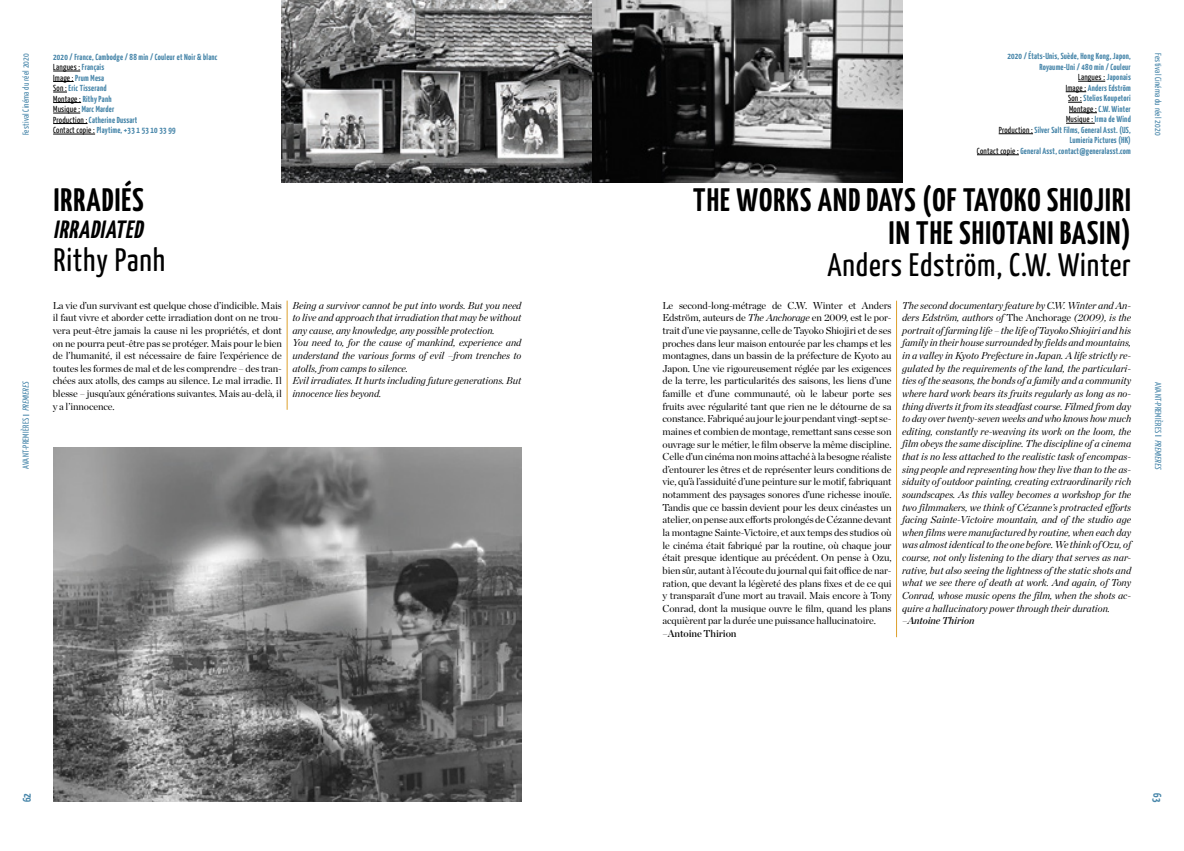
<style>
.page{position:relative;width:1184px;height:851px;background:#fff}
.page>*{position:absolute;margin:0;border:0;box-sizing:border-box;transform-origin:0 0}
.t1{font:700 32.5px/32.5px "Yanone Kaffeesatz";letter-spacing:.035em;color:#000;text-align:right}
.t2{font:32.5px "Yanone Kaffeesatz";letter-spacing:.025em;color:#000}
.t3{font:italic 700 25px "Yanone Kaffeesatz";color:#000}
.t4{font:700 11.25px "Yanone Kaffeesatz";color:#4685a9}
.t5{font:10px/12.6px "Chronicle Display";letter-spacing:-.01em;color:#000;text-align:justify}
.t6{font:italic 10px/12.6px "Chronicle Display";color:#000}
.t7{font:10px "Chronicle Display Semi";letter-spacing:-.01em;color:#000}
.t8{font:italic 10px "Chronicle Display Semi";letter-spacing:-.01em;color:#000}
.t9{font:700 8.75px/10.5px "Yanone Kaffeesatz";letter-spacing:.025em;color:#4685a9;text-align:right}
.t10{font:8.75px "Yanone Kaffeesatz";letter-spacing:.025em;color:#4685a9}
.s1{font-style:italic}
.s2{font-weight:400;color:#000}
.s3{font-style:normal}
</style>
<div class="page">
<hr style="left:287px;top:300px;width:1px;height:109px;background:#dda02c">
<hr style="left:896px;top:300px;width:1px;height:337px;background:#dda02c">
<img style="left:53px;top:447px;width:468px;height:354px">
<img style="left:282px;top:0;width:620px;height:182px">
<svg style="left:1078px;top:81px;width:27px;height:1px"></svg>
<svg style="left:1065px;top:91px;width:21px;height:1px"></svg>
<svg style="left:1068px;top:102px;width:13px;height:1px"></svg>
<svg style="left:1069px;top:112px;width:27px;height:1px"></svg>
<svg style="left:1066px;top:123px;width:28px;height:1px"></svg>
<hr style="left:998px;top:133px;width:35px;height:1px;background:#000">
<hr style="left:977px;top:154px;width:41px;height:1px;background:#000">
<svg style="left:53px;top:71px;width:27px;height:1px"></svg>
<svg style="left:53px;top:81px;width:21px;height:1px"></svg>
<svg style="left:53px;top:92px;width:14px;height:1px"></svg>
<svg style="left:53px;top:102px;width:28px;height:1px"></svg>
<svg style="left:53px;top:113px;width:27px;height:1px"></svg>
<hr style="left:53px;top:123px;width:34px;height:1px;background:#000">
<hr style="left:53px;top:134px;width:42px;height:1px;background:#000">
<p class="t10" style="left:21px;top:135px;width:84px;rotate:-90deg">Festival Cinéma du réel 2020</p>
<p class="t10" style="left:21px;top:469px;width:90px;rotate:-90deg">AVANT-PREMIÈRES <span class="s1">PREMIERES</span></p>
<p class="t9" style="left:53px;top:51px;width:166px;text-align:left">2020 / France, Cambodge / 88 min / Couleur et Noir &amp; blanc<br><span class="s2">Langues :</span> Français<br><span class="s2">Image :</span> Prum Mesa<br><span class="s2">Son :</span> Eric Tisserand<br><span class="s2">Montage :</span> Rithy Panh<br><span class="s2">Musique :</span> Marc Marder<br><span class="s2">Production :</span> Catherine Dussart<br><span class="s2">Contact copie :</span> Playtime, +33 1 53 10 33 99</p>
<h1 class="t1" style="left:54px;top:182px;width:91px">IRRADIÉS</h1>
<h2 class="t3" style="left:54px;top:214px;width:96px">IRRADIATED</h2>
<h1 class="t2" style="left:54px;top:239px;width:113px">Rithy Panh</h1>
<p class="t9" style="left:977px;top:51px;width:155px">2020 / États-Unis, Suède, Hong Kong, Japon,<br>Royaume-Uni / 480 min / Couleur<br><span class="s2">Langues :</span> Japonais<br><span class="s2">Image :</span> Anders Edström<br><span class="s2">Son :</span> Stelios Koupetori<br><span class="s2">Montage :</span> C.W. Winter<br><span class="s2">Musique :</span> Irma de Wind<br><span class="s2">Production :</span> Silver Salt Films, General Asst. (US,<br>Lumieria Pictures (HK)<br><span class="s2">Contact copie :</span> General Asst, contact@generalasst.com</p>
<h1 class="t1" style="left:693px;top:183px;width:439px">THE WORKS AND DAYS (OF TAYOKO SHIOJIRI<br>IN THE SHIOTANI BASIN)</h1>
<h1 class="t2" style="left:827px;top:245px;width:305px">Anders Edström, C.W. Winter</h1>
<p class="t6" style="left:292px;top:298px;width:230px">Being a survivor cannot be put into words. But you need to live and approach that irradiation that may be without any cause, any knowledge, any possible protection.<br>You need to, for the cause of mankind, experience and understand the various forms of evil –from trenches to atolls, from camps to silence.<br>Evil irradiates. It hurts including future generations. But innocence lies beyond.</p>
<p class="t6" style="left:902px;top:298px;width:230px;text-align:justify">The second documentary feature by C.W. Winter and An&shy;ders Edström, authors of <span class="s3">The Anchorage</span> (2009), is the portrait of farming life – the life of Tayoko Shiojiri and his family in their house surrounded by fields and mountains, in a valley in Kyoto Prefecture in Japan. A life strictly re&shy;gulated by the requirements of the land, the particulari&shy;ties of the seasons, the bonds of a family and a community where hard work bears its fruits regularly as long as no&shy;thing diverts it from its steadfast course. Filmed from day to day over twenty-seven weeks and who knows how much editing, constantly re-weaving its work on the loom, the film obeys the same discipline. The discipline of a cinema that is no less attached to the realistic task of encompas&shy;sing people and representing how they live than to the as&shy;siduity of outdoor painting, creating extraordinarily rich soundscapes. As this valley becomes a workshop for the two filmmakers, we think of Cézanne’s protracted efforts facing Sainte-Victoire mountain, and of the studio age when films were manufactured by routine, when each day was almost identical to the one before. We think of Ozu, of course, not only listening to the diary that serves as nar&shy;rative, but also seeing the lightness of the static shots and what we see there of death at work. And again, of Tony Conrad, whose music opens the film, when the shots ac&shy;quire a hallucinatory power through their duration.</p>
<p class="t8" style="left:902px;top:612px;width:74px">–Antoine Thirion</p>
<p class="t5" style="left:53px;top:298px;width:230px">La vie d’un survivant est quelque chose d’indicible. Mais il faut vivre et aborder cette irradiation dont on ne trou&shy;vera peut-être jamais la cause ni les propriétés, et dont on ne pourra peut-être pas se protéger. Mais pour le bien de l’humanité, il est nécessaire de faire l’expérience de toutes les formes de mal et de les comprendre – des tran&shy;chées aux atolls, des camps au silence. Le mal irradie. Il blesse – jusqu’aux générations suivantes. Mais au-delà, il y a l’innocence.</p>
<p class="t5" style="left:662px;top:298px;width:230px">Le second-long-métrage de C.W. Winter et Anders Edström, auteurs de <span class="s1">The Anchorage</span> en 2009, est le por&shy;trait d’une vie paysanne, celle de Tayoko Shiojiri et de ses proches dans leur maison entourée par les champs et les montagnes, dans un bassin de la préfecture de Kyoto au Japon. Une vie rigoureusement réglée par les exigences de la terre, les particularités des saisons, les liens d’une famille et d’une communauté, où le labeur porte ses fruits avec régularité tant que rien ne le détourne de sa constance. Fabriqué au jour le jour pendant vingt-sept se&shy;maines et combien de montage, remettant sans cesse son ouvrage sur le métier, le film observe la même discipline.<br>Celle d’un cinéma non moins attaché à la besogne réaliste d’entourer les êtres et de représenter leurs conditions de vie, qu’à l’assiduité d’une peinture sur le motif, fabriquant notamment des paysages sonores d’une richesse inouïe.<br>Tandis que ce bassin devient pour les deux cinéastes un atelier, on pense aux efforts prolongés de Cézanne devant la montagne Sainte-Victoire, et aux temps des studios où le cinéma était fabriqué par la routine, où chaque jour était presque identique au précédent. On pense à Ozu, bien sûr, autant à l’écoute du journal qui fait office de nar&shy;ration, que devant la légèreté des plans fixes et de ce qui y transparaît d’une mort au travail. Mais encore à Tony Conrad, dont la musique ouvre le film, quand les plans acquièrent par la durée une puissance hallucinatoire.</p>
<p class="t7" style="left:662px;top:625px;width:76px">–Antoine Thirion</p>
<p class="t10" style="left:1163px;top:53px;width:84px;rotate:90deg">Festival Cinéma du réel 2020</p>
<p class="t10" style="left:1163px;top:382px;width:90px;rotate:90deg">AVANT-PREMIÈRES <span class="s1">PREMIERES</span></p>
<p class="t4" style="left:20px;top:801px;width:11px;rotate:-90deg">62</p>
<p class="t4" style="left:1164px;top:793px;width:10px;rotate:90deg">63</p>
</div>
